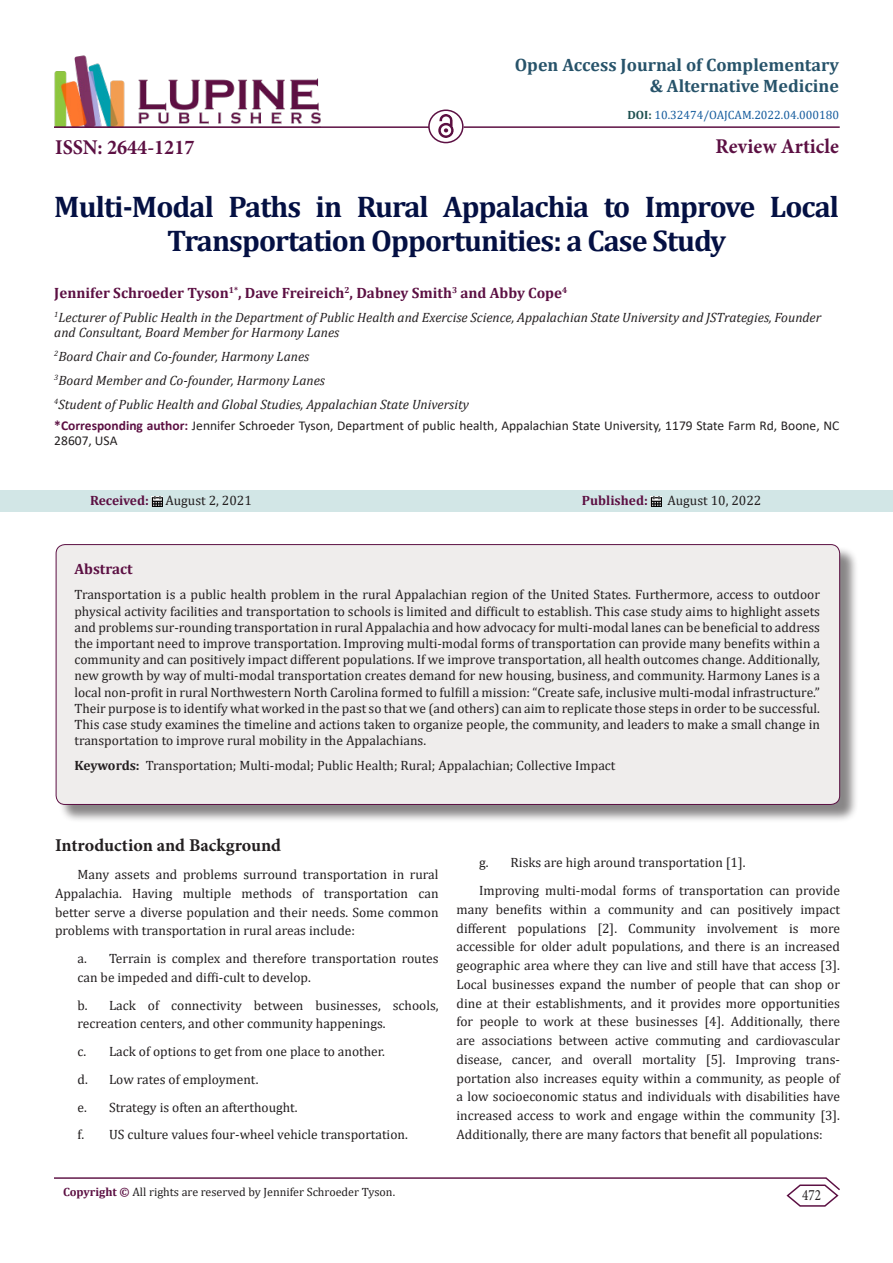
<style>
.page{position:relative;width:893px;height:1263px;background:#fff}
.page>*{position:absolute;margin:0;border:0;box-sizing:border-box;transform-origin:0 0}
.t1{font:700 30px/34.5px "Cambria";letter-spacing:-.03em;color:#041043;text-align:center}
.t2{font:700 21px "Minion Pro";color:#5c1043;scale:.96 1}
.t3{font:700 18px/21.6px "Cambria";color:#27536a;text-align:right}
.t4{font:700 18px "Minion Pro";color:#231f20}
.t5{font:15.75px "Minion Pro";color:#231f20;scale:.83 1}
.t6{font:700 15px "Cambria";color:#5c1043}
.t7{font:13.5px/18.8px "Cambria";color:#231f20;text-align:justify}
.t8{font:italic 13.5px/15px "Cambria";color:#231f20}
.t9{font:13.5px/15px "Calibri";color:#231f20}
.t10{font:700 13.5px "Cambria";color:#5c1043}
.t11{font:12px "Cambria";color:#231f20}
.t12{font:12px "Cambria";color:#175d9e}
.s1{font-weight:700;color:#1e5050}
.s2{font-weight:700;color:#5c1043}
.s3{font-weight:700}
</style>
<div class="page">
<img style="left:54px;top:55px;width:267px;height:71px">
<hr style="left:54px;top:126px;width:375px;height:2px;background:#5c1043">
<img style="left:438px;top:115px;width:15px;height:23px">
<div style="left:0;top:490px;width:893px;height:22px;background:#d2e6e6"></div>
<svg style="left:152px;top:496px;width:11px;height:10px"></svg>
<svg style="left:651px;top:496px;width:11px;height:10px"></svg>
<div style="left:428px;top:109px;width:36px;height:34px;border:2px solid #5c1043;border-radius:50%"></div>
<hr style="left:464px;top:126px;width:376px;height:2px;background:#5c1043">
<hr style="left:54px;top:1177px;width:772px;height:2px;background:#5c1043">
<svg style="left:785px;top:1177px;width:55px;height:30px"></svg>
<div style="left:58px;top:546px;width:801px;height:277px;background:#231f20;opacity:.54"></div>
<div style="left:56px;top:545px;width:784px;height:259px;background:#efedec;border-radius:9px"></div>
<div style="left:56px;top:544px;width:784px;height:261px;border:1px solid #5c1043;border-radius:9px"></div>
<p class="t3" style="left:515px;top:53px;width:326px">Open Access Journal of Complementary &amp; Alternative Medicine</p>
<p class="t2" style="left:55px;top:133px;width:147px">ISSN: 2644-1217</p>
<p class="t12" style="left:627px;top:108px;width:213px"><span class="s1">DOI:</span> 10.32474/OAJCAM.2022.04.000180</p>
<p class="t2" style="left:716px;top:131px;width:130px">Review Article</p>
<p class="t1" style="left:54px;top:188px;width:786px">Multi-Modal Paths in Rural Appalachia to Improve Local<br>Transportation Opportunities: a Case Study</p>
<p class="t6" style="left:54px;top:282px;width:515px">Jennifer Schroeder Tyson<sup>1*</sup>, Dave Freireich<sup>2</sup>, Dabney Smith<sup>3</sup> and Abby Cope<sup>4</sup></p>
<p class="t8" style="left:54px;top:309px;width:768px"><sup>1</sup>Lecturer of Public Health in the Department of Public Health and Exercise Science, Appalachian State University and JSTrategies, Founder and Consultant, Board Member for Harmony Lanes</p>
<p class="t8" style="left:54px;top:348px;width:256px"><sup>2</sup>Board Chair and Co-founder, Harmony Lanes</p>
<p class="t8" style="left:54px;top:372px;width:272px"><sup>3</sup>Board Member and Co-founder, Harmony Lanes</p>
<p class="t8" style="left:54px;top:396px;width:416px"><sup>4</sup>Student of Public Health and Global Studies, Appalachian State University</p>
<p class="t9" style="left:54px;top:417px;width:786px"><span class="s2">*Corresponding author:</span> Jennifer Schroeder Tyson, Department of public health, Appalachian State University, 1179 State Farm Rd, Boone, NC<br>28607, USA</p>
<p class="t7" style="left:90px;top:491px;width:163px"><span class="s2">Received:</span> August 2, 2021</p>
<p class="t10" style="left:582px;top:491px;width:67px">Published:</p>
<p class="t7" style="left:668px;top:491px;width:95px">August 10, 2022</p>
<p class="t6" style="left:74px;top:558px;width:60px">Abstract</p>
<p class="t7" style="left:74px;top:587px;width:747px;line-height:16.2px">Transportation is a public health problem in the rural Appalachian region of the United States. Furthermore, access to outdoor physical activity facilities and transportation to schools is limited and difficult to establish. This case study aims to highlight assets and problems sur-rounding transportation in rural Appalachia and how advocacy for multi-modal lanes can be beneficial to address the important need to improve transportation. Improving multi-modal forms of transportation can provide many benefits within a community and can positively impact different populations. If we improve transportation, all health outcomes change. Additionally, new growth by way of multi-modal transportation creates demand for new housing, business, and community. Harmony Lanes is a local non-profit in rural Northwestern North Carolina formed to fulfill a mission: “Create safe, inclusive multi-modal infrastructure.” Their purpose is to identify what worked in the past so that we (and others) can aim to replicate those steps in order to be successful.<br>This case study examines the timeline and actions taken to organize people, the community, and leaders to make a small change in transportation to improve rural mobility in the Appalachians.</p>
<p class="t7" style="left:74px;top:756px;width:542px"><span class="s3">Keywords:</span> Transportation; Multi-modal; Public Health; Rural; Appalachian; Collective Impact</p>
<p class="t4" style="left:55px;top:833px;width:228px">Introduction and Background</p>
<p class="t7" style="left:55px;top:865px;width:385px;text-indent:22px">Many assets and problems surround transportation in rural Appalachia. Having multiple methods of transportation can better serve a diverse population and their needs. Some common problems with transportation in rural areas include:</p>
<p class="t7" style="left:78px;top:949px;width:362px">a. Terrain is complex and therefore transportation routes can be impeded and diffi-cult to develop.</p>
<p class="t7" style="left:78px;top:995px;width:362px">b. Lack of connectivity between businesses, schools, recreation centers, and other community happenings.</p>
<p class="t7" style="left:78px;top:1042px;width:309px">c. Lack of options to get from one place to another.</p>
<p class="t7" style="left:78px;top:1070px;width:182px">d. Low rates of employment.</p>
<p class="t7" style="left:78px;top:1097px;width:222px">e. Strategy is often an afterthought.</p>
<p class="t7" style="left:78px;top:1125px;width:332px">f. US culture values four-wheel vehicle transportation.</p>
<p class="t11" style="left:63px;top:1185px;width:334px"><span class="s2">Copyright ©</span> All rights are reserved by Jennifer Schroeder Tyson.</p>
<p class="t7" style="left:479px;top:853px;width:268px">g. Risks are high around transportation [1].</p>
<p class="t7" style="left:457px;top:881px;width:385px;text-indent:22px">Improving multi-modal forms of transportation can provide many benefits within a community and can positively impact different populations [2]. Community involvement is more accessible for older adult populations, and there is an increased geographic area where they can live and still have that access [3].<br>Local businesses expand the number of people that can shop or dine at their establishments, and it provides more opportunities for people to work at these businesses [4]. Additionally, there are associations between active commuting and cardiovascular disease, cancer, and overall mortality [5]. Improving trans&shy;portation also increases equity within a community, as people of a low socioeconomic status and individuals with disabilities have increased access to work and engage within the community [3].<br>Additionally, there are many factors that benefit all populations:</p>
<p class="t5" style="left:802px;top:1185px;width:24px">472</p>
</div>
